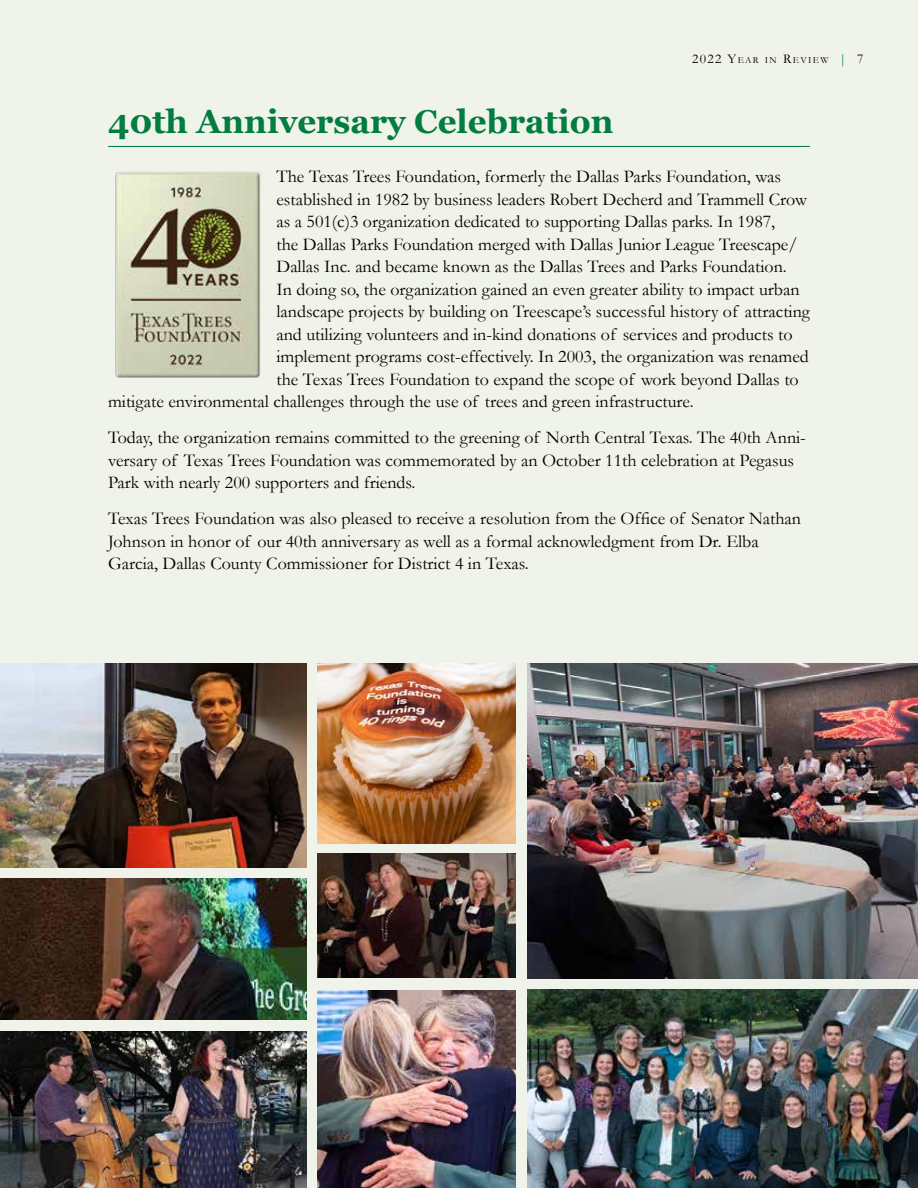
<style>
.page{position:relative;width:918px;height:1188px;background:#f0f3e9}
.page>*{position:absolute;margin:0;border:0;box-sizing:border-box;transform-origin:0 0}
.t1{font:700 33px "Georgia";color:#007d3f}
.t2{font:18px/22.5px "Garamond";color:#000}
.t3{font:9.45px "Garamond";letter-spacing:.145em;color:#000}
.s1{font-size:13.5px}
.s2{font-size:13.5px;color:#007d3f}
</style>
<div class="page">
<hr style="left:108px;top:146px;width:702px;height:1px;background:#007d3f">
<img style="left:0;top:663px;width:306px;height:204px">
<img style="left:318px;top:663px;width:198px;height:180px">
<img style="left:527px;top:663px;width:391px;height:315px">
<img style="left:318px;top:853px;width:198px;height:125px">
<img style="left:0;top:878px;width:306px;height:142px">
<img style="left:527px;top:989px;width:391px;height:199px">
<img style="left:318px;top:990px;width:198px;height:198px">
<img style="left:0;top:1031px;width:306px;height:157px">
<img style="left:115px;top:171px;width:146px;height:207px">
<p class="t3" style="left:692px;top:54px;width:173px"><span class="s1">2022 Y</span>EAR IN <span class="s1">R</span>EVIEW <span class="s2">|</span> <span class="s1">7</span></p>
<h1 class="t1" style="left:108px;top:100px;width:507px">40th Anniversary Celebration</h1>
<p class="t2" style="left:276px;top:165px;width:506px">The Texas Trees Foundation, formerly the Dallas Parks Foundation, was</p>
<p class="t2" style="left:276px;top:188px;width:532px">established in 1982 by business leaders Robert Decherd and Trammell Crow</p>
<p class="t2" style="left:276px;top:210px;width:500px">as a 501(c)3 organization dedicated to supporting Dallas parks. In 1987,</p>
<p class="t2" style="left:276px;top:233px;width:522px">the Dallas Parks Foundation merged with Dallas Junior League Treescape/</p>
<p class="t2" style="left:276px;top:255px;width:512px">Dallas Inc. and became known as the Dallas Trees and Parks Foundation.</p>
<p class="t2" style="left:276px;top:278px;width:525px">In doing so, the organization gained an even greater ability to impact urban</p>
<p class="t2" style="left:276px;top:300px;width:535px">landscape projects by building on Treescape’s successful history of attracting</p>
<p class="t2" style="left:276px;top:323px;width:518px">and utilizing volunteers and in-kind donations of services and products to</p>
<p class="t2" style="left:276px;top:345px;width:534px">implement programs cost-effectively. In 2003, the organization was renamed</p>
<p class="t2" style="left:276px;top:368px;width:524px">the Texas Trees Foundation to expand the scope of work beyond Dallas to</p>
<p class="t2" style="left:108px;top:390px;width:587px">mitigate environmental challenges through the use of trees and green infrastructure.</p>
<p class="t2" style="left:108px;top:426px;width:699px">Today, the organization remains committed to the greening of North Central Texas. The 40th Anni&shy;versary of Texas Trees Foundation was commemorated by an October 11th celebration at Pegasus<br>Park with nearly 200 supporters and friends.</p>
<p class="t2" style="left:108px;top:507px;width:695px">Texas Trees Foundation was also pleased to receive a resolution from the Office of Senator Nathan<br>Johnson in honor of our 40th anniversary as well as a formal acknowledgment from Dr. Elba<br>Garcia, Dallas County Commissioner for District 4 in Texas.</p>
</div>
